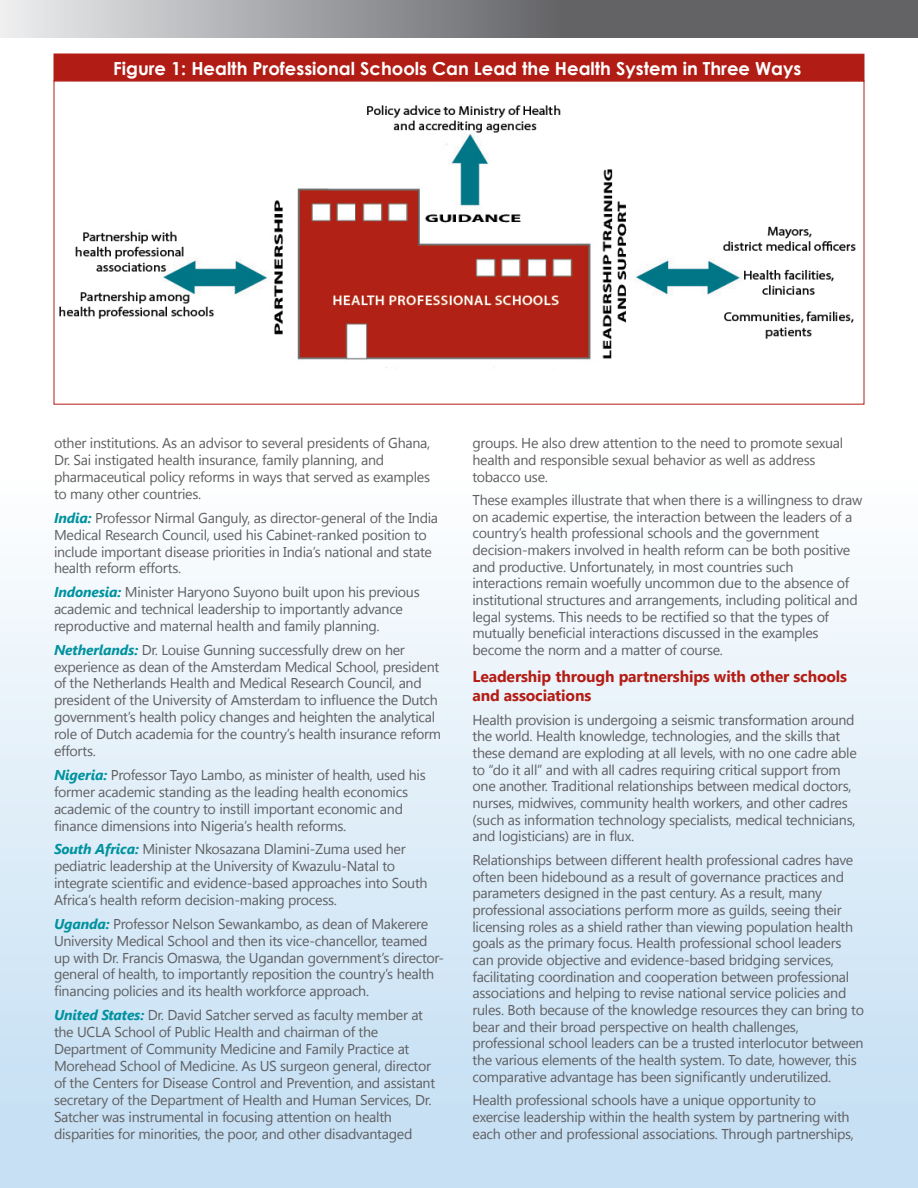
<style>
.page{position:relative;width:918px;height:1188px;background:#fff}
.page>*{position:absolute;margin:0;border:0;box-sizing:border-box;transform-origin:0 0}
.References{font:700 18px "Century Gothic";color:#fff}
.BODY{font:700 15.75px/19.6px "Segoe UI";letter-spacing:-.01em;color:#b41d15}
.BODY-2{font:14.25px/16.6px "Segoe UI";letter-spacing:-.02em;color:#5f5f62}
.s1{font-weight:700;font-style:italic;color:#00929f}
</style>
<div class="page">
<svg style="left:0;top:0;width:917px;height:37px;background:#8c8d90"></svg>
<hr style="left:917px;top:0;width:1px;height:37px;background:#636366">
<div style="left:0;top:287px;width:918px;height:901px;background:linear-gradient(to bottom,#fff,#c4dff4)"></div>
<img style="left:56px;top:105px;width:806px;height:275px">
<div style="left:54px;top:54px;width:810px;height:27px;background:#b11d15"></div>
<p class="References" style="left:113px;top:55px;width:690px">Figure 1: Health Professional Schools Can Lead the Health System in Three Ways</p>
<p class="BODY-2" style="left:54px;top:434px;width:378px">other institutions. As an advisor to several presidents of Ghana, Dr. Sai instigated health insurance, family planning, and pharmaceutical policy reforms in ways that served as examples to many other countries.</p>
<p class="BODY-2" style="left:54px;top:509px;width:386px"><span class="s1">India:</span> Professor Nirmal Ganguly, as director-general of the India Medical Research Council, used his Cabinet-ranked position to include important disease priorities in India’s national and state health reform efforts.</p>
<p class="BODY-2" style="left:54px;top:583px;width:367px"><span class="s1">Indonesia:</span> Minister Haryono Suyono built upon his previous academic and technical leadership to importantly advance reproductive and maternal health and family planning.</p>
<p class="BODY-2" style="left:54px;top:640px;width:389px"><span class="s1">Netherlands:</span> Dr. Louise Gunning successfully drew on her experience as dean of the Amsterdam Medical School, president of the Netherlands Health and Medical Research Council, and president of the University of Amsterdam to influence the Dutch government’s health policy changes and heighten the analytical role of Dutch academia for the country’s health insurance reform efforts.</p>
<p class="BODY-2" style="left:54px;top:766px;width:373px"><span class="s1">Nigeria:</span> Professor Tayo Lambo, as minister of health, used his former academic standing as the leading health economics academic of the country to instill important economic and finance dimensions into Nigeria’s health reforms.</p>
<p class="BODY-2" style="left:54px;top:840px;width:375px"><span class="s1">South Africa:</span> Minister Nkosazana Dlamini-Zuma used her pediatric leadership at the University of Kwazulu-Natal to integrate scientific and evidence-based approaches into South Africa’s health reform decision-making process.</p>
<p class="BODY-2" style="left:54px;top:915px;width:392px"><span class="s1">Uganda:</span> Professor Nelson Sewankambo, as dean of Makerere University Medical School and then its vice-chancellor, teamed up with Dr. Francis Omaswa, the Ugandan government’s director&shy;general of health, to importantly reposition the country’s health financing policies and its health workforce approach.</p>
<p class="BODY-2" style="left:54px;top:1006px;width:383px"><span class="s1">United States:</span> Dr. David Satcher served as faculty member at the UCLA School of Public Health and chairman of the Department of Community Medicine and Family Practice at Morehead School of Medicine. As US surgeon general, director of the Centers for Disease Control and Prevention, and assistant secretary of the Department of Health and Human Services, Dr.<br>Satcher was instrumental in focusing attention on health disparities for minorities, the poor, and other disadvantaged</p>
<p class="BODY-2" style="left:472px;top:434px;width:372px">groups. He also drew attention to the need to promote sexual health and responsible sexual behavior as well as address tobacco use.</p>
<p class="BODY-2" style="left:472px;top:491px;width:391px">These examples illustrate that when there is a willingness to draw on academic expertise, the interaction between the leaders of a country’s health professional schools and the government decision-makers involved in health reform can be both positive and productive. Unfortunately, in most countries such interactions remain woefully uncommon due to the absence of institutional structures and arrangements, including political and legal systems. This needs to be rectified so that the types of mutually beneficial interactions discussed in the examples become the norm and a matter of course.</p>
<p class="BODY" style="left:472px;top:665px;width:376px">Leadership through partnerships with other schools and associations</p>
<p class="BODY-2" style="left:472px;top:711px;width:386px">Health provision is undergoing a seismic transformation around the world. Health knowledge, technologies, and the skills that these demand are exploding at all levels, with no one cadre able to “do it all” and with all cadres requiring critical support from one another. Traditional relationships between medical doctors, nurses, midwives, community health workers, and other cadres (such as information technology specialists, medical technicians, and logisticians) are in flux.</p>
<p class="BODY-2" style="left:472px;top:851px;width:393px">Relationships between different health professional cadres have often been hidebound as a result of governance practices and parameters designed in the past century. As a result, many professional associations perform more as guilds, seeing their licensing roles as a shield rather than viewing population health goals as the primary focus. Health professional school leaders can provide objective and evidence-based bridging services, facilitating coordination and cooperation between professional associations and helping to revise national service policies and rules. Both because of the knowledge resources they can bring to bear and their broad perspective on health challenges, professional school leaders can be a trusted interlocutor between the various elements of the health system. To date, however, this comparative advantage has been significantly underutilized.</p>
<p class="BODY-2" style="left:472px;top:1091px;width:383px">Health professional schools have a unique opportunity to exercise leadership within the health system by partnering with each other and professional associations. Through partnerships,</p>
</div>
